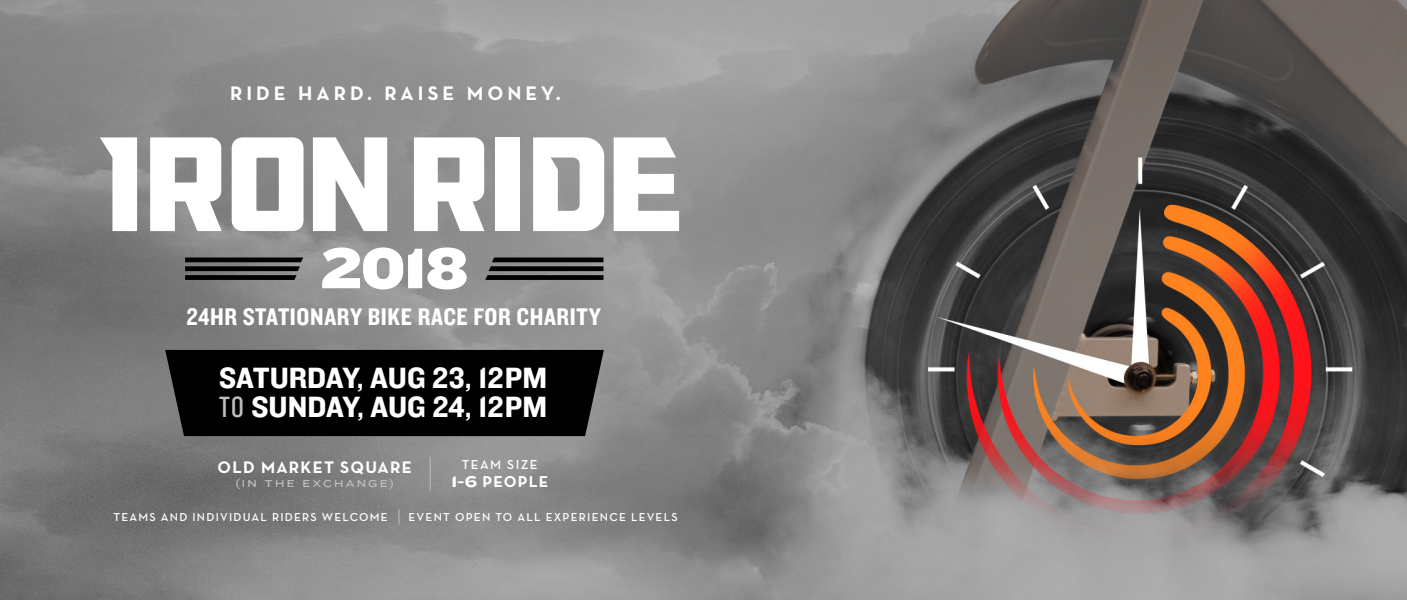
<style>
.page{position:relative;width:1407px;height:600px;background:#fff}
.page>*{position:absolute;margin:0;border:0;box-sizing:border-box;transform-origin:0 0}
.t1{font:59.38px "Knockout HTF73 Full Heviweight";color:#fff}
.t2{font:30.5px/29.4px "Knockout HTF51 Middleweight";color:#fff}
.t3{font:25px "Knockout HTF50 Welterweight";letter-spacing:.025em;color:#fff}
.t4{font:700 20px "Neutra Text";letter-spacing:.2em;color:#fff}
.t5{font:700 17px "Neutra Text";letter-spacing:.07em;color:#fff}
.t6{font:700 16.06px "Neutra Text";letter-spacing:.07em;color:#fff}
.t7{font:600 13.19px "Neutra Text";letter-spacing:.11em;color:#fff}
.t8{font:600 11.75px "Neutra Text";letter-spacing:.105em;color:#fff}
.t9{font:10.38px "Knockout HTF34 Junior Sumo";letter-spacing:.21em;color:#bfbfbf}
.s1{font-family:"Knockout HTF28 Junior Featherwt";color:#bfbfbf}
.s2{font-family:"Knockout HTF54 Sumo";font-weight:400}
</style>
<div class="page">
<img style="left:0;top:0;width:1406px;height:600px">
<hr style="left:430px;top:457px;width:1px;height:34px;background:#bfbfbf">
<svg style="left:398px;top:510px;width:1px;height:15px"></svg>
<div style="left:165px;top:350px;width:439px;height:86px;background:#000"></div>
<svg style="left:100px;top:137px;width:37px;height:94px"></svg>
<svg style="left:150px;top:137px;width:71px;height:94px"></svg>
<svg style="left:232px;top:137px;width:71px;height:94px"></svg>
<svg style="left:313px;top:137px;width:74px;height:94px"></svg>
<svg style="left:414px;top:137px;width:70px;height:94px"></svg>
<div style="left:495px;top:137px;width:25px;height:94px;background:#fff"></div>
<svg style="left:533px;top:137px;width:71px;height:94px"></svg>
<svg style="left:613px;top:137px;width:66px;height:94px"></svg>
<svg style="left:485px;top:258px;width:118px;height:22px;background:#393939"></svg>
<svg style="left:185px;top:258px;width:118px;height:22px;background:#353535"></svg>
<p class="t4" style="left:230px;top:80px;width:332px">RIDE HARD. RAISE MONEY.</p>
<p class="t1" style="left:320px;top:235px;width:151px">2018</p>
<p class="t3" style="left:186px;top:303px;width:416px">24HR STATIONARY BIKE RACE FOR CHARITY</p>
<p class="t2" style="left:219px;top:364px;width:330px">SATURDAY, AUG 23, 12PM<br><span class="s1">T O</span> SUNDAY, AUG 24, 12PM</p>
<p class="t5" style="left:218px;top:456px;width:196px">OLD MARKET SQUARE</p>
<p class="t9" style="left:236px;top:477px;width:160px">(IN THE EXCHANGE)</p>
<p class="t7" style="left:462px;top:457px;width:77px">TEAM SIZE</p>
<p class="t6" style="left:451px;top:472px;width:99px"><span class="s2">1-6</span> PEOPLE</p>
<p class="t8" style="left:113px;top:510px;width:276px">TEAMS AND INDIVIDUAL RIDERS WELCOME</p>
<p class="t8" style="left:408px;top:510px;width:270px">EVENT OPEN TO ALL EXPERIENCE LEVELS</p>
</div>
